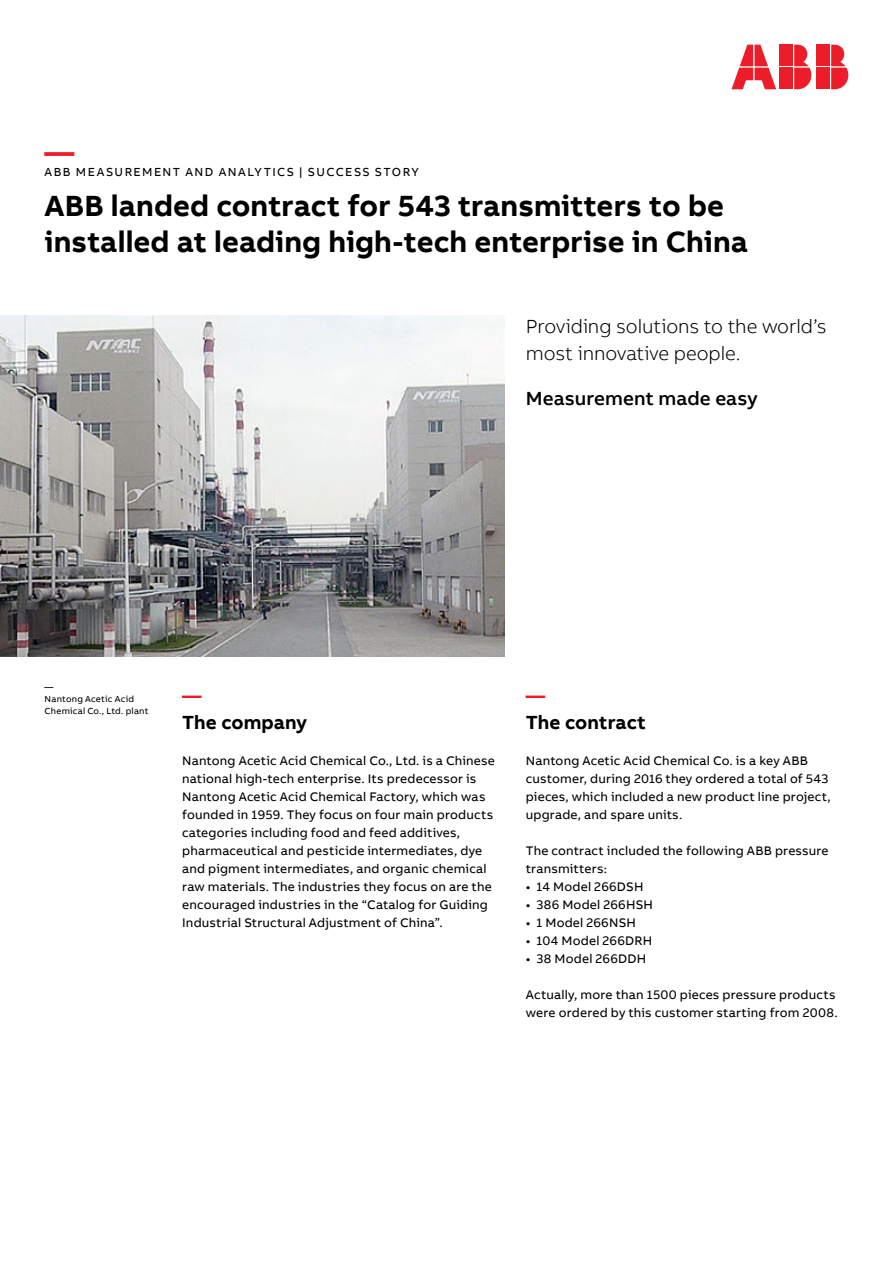
<style>
.page{position:relative;width:893px;height:1263px;background:#fff}
.page>*{position:absolute;margin:0;border:0;box-sizing:border-box;transform-origin:0 0}
.t1{font:700 30px/36px "AB Bvoice";color:#000}
.t2{font:700 30px "AB Bvoice";color:#ed1c29}
.t3{font:300 19.5px/27px "AB Bvoice";letter-spacing:-.005em;color:#000}
.t4{font:700 19.5px "AB Bvoice";letter-spacing:-.005em;color:#000}
.t5{font:500 19.5px "AB Bvoice";color:#000}
.t6{font:700 19.5px "AB Bvoice";color:#ed1c29}
.t7{font:12.75px/18px "AB Bvoice";letter-spacing:.015em;color:#000}
.t8{font:12px "AB Bvoice";letter-spacing:.125em;color:#000}
.t9{font:9px/12px "AB Bvoice";letter-spacing:.025em;color:#000}
</style>
<div class="page">
<img style="left:0;top:316px;width:504px;height:341px">
<div style="left:817px;top:45px;width:13px;height:21px;background:#ed1c29"></div>
<div style="left:817px;top:68px;width:13px;height:21px;background:#ed1c29"></div>
<svg style="left:831px;top:45px;width:17px;height:44px"></svg>
<svg style="left:731px;top:45px;width:45px;height:44px"></svg>
<div style="left:780px;top:45px;width:13px;height:21px;background:#ed1c29"></div>
<div style="left:780px;top:68px;width:13px;height:21px;background:#ed1c29"></div>
<svg style="left:794px;top:45px;width:17px;height:44px"></svg>
<h1 class="t2" style="left:45px;top:132px;width:31px">—</h1>
<p class="t8" style="left:45px;top:165px;width:273px">abb measurement and analytics | SUCCESS</p>
<p class="t8" style="left:375px;top:165px;width:37px">STORY</p>
<h1 class="t1" style="left:45px;top:188px;width:705px">ABB landed contract for 543 transmitters to be installed at leading high-tech enterprise in China</h1>
<h2 class="t3" style="left:526px;top:313px;width:303px">Providing solutions to the world’s most innovative people.</h2>
<h2 class="t5" style="left:526px;top:386px;width:233px">Measurement made easy</h2>
<p class="t9" style="left:45px;top:681px;width:105px">—<br>N antong Acetic Acid<br>Chemical Co., Ltd. plant</p>
<h2 class="t6" style="left:526px;top:683px;width:21px">—</h2>
<h2 class="t4" style="left:526px;top:710px;width:121px">The contract</h2>
<p class="t7" style="left:526px;top:751px;width:306px">N antong Acetic Acid Chemical Co. is a key ABB customer, during 2016 they ordered a total of 543 pieces, which included a new product line project, upgrade, and spare units.</p>
<p class="t7" style="left:526px;top:841px;width:231px">The contract included the following ABB</p>
<p class="t7" style="left:775px;top:841px;width:55px">pressure</p>
<p class="t7" style="left:526px;top:859px;width:83px">transmitters:</p>
<p class="t7" style="left:526px;top:877px;width:119px">• 14 Model 266DSH</p>
<p class="t7" style="left:526px;top:895px;width:129px">• 386 Model 266HSH</p>
<p class="t7" style="left:526px;top:913px;width:112px">• 1 Model 266NSH</p>
<p class="t7" style="left:526px;top:931px;width:128px">• 104 M odel 266DRH</p>
<p class="t7" style="left:526px;top:949px;width:122px">• 38 Model 266DDH</p>
<p class="t7" style="left:526px;top:985px;width:313px">Actually, more than 1500 pieces pressure products were ordered by this customer starting from 2008.</p>
<h2 class="t6" style="left:182px;top:683px;width:21px">—</h2>
<h2 class="t4" style="left:182px;top:710px;width:127px">The company</h2>
<p class="t7" style="left:182px;top:751px;width:314px">N antong Acetic Acid Chemical Co., Ltd. is a Chinese national high-tech enterprise. Its predecessor is<br>N antong Acetic Acid Chemical Factory, which was founded in 1959. They focus on four main products categories including food and feed additives, pharmaceutical and pesticide intermediates, dye and pigment intermediates, and organic chemical raw materials. The industries they focus on are the encouraged industries in the “Catalog for Guiding<br>I ndustrial Structural Adjustment of China”.</p>
</div>
